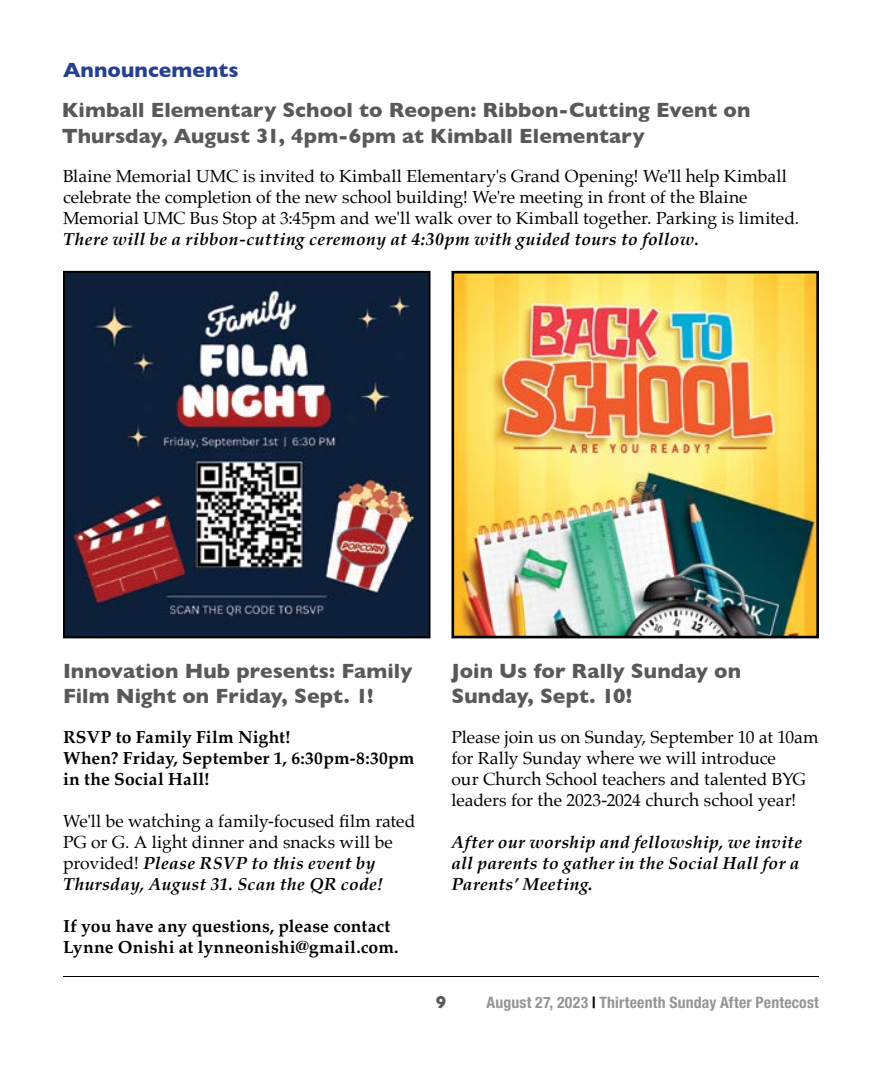
<style>
.page{position:relative;width:882px;height:1071px;background:#fff}
.page>*{position:absolute;margin:0;border:0;box-sizing:border-box;transform-origin:0 0}
.t1{font:700 21px/24.5px "Gill Sans";letter-spacing:.005em;color:#58595b}
.t2{font:700 21px "Gill Sans";letter-spacing:.005em;color:#25408f}
.t3{font:17.5px/21px "Palatino";color:#000}
.t4{font:italic 700 17.5px/21px "Palatino";letter-spacing:.02em;color:#000}
.t5{font:700 17.5px/21px "Palatino";letter-spacing:.01em;color:#000}
.t6{font:700 17.5px "Gill Sans";color:#58595b}
.t7{font:700 condensed 15.75px "Helvetica Neue LT Std";letter-spacing:.01em;color:#939598}
.s1{font-weight:700;font-style:italic}
.s2{color:#000}
</style>
<div class="page">
<hr style="left:63px;top:976px;width:756px;height:1px;background:#000">
<img style="left:456px;top:275px;width:359px;height:359px">
<div style="left:452px;top:271px;width:367px;height:367px;border:3px solid #000"></div>
<img style="left:66px;top:274px;width:362px;height:361px">
<div style="left:63px;top:271px;width:368px;height:367px;border:2px solid #000"></div>
<p class="t2" style="left:63px;top:54px;width:177px">Announcements</p>
<p class="t1" style="left:62px;top:97px;width:690px;line-height:25.2px">Kimball Elementary School to Reopen: Ribbon-Cutting Event on<br>Thursday, August 31, 4pm-6pm at Kimball Elementary</p>
<p class="t3" style="left:63px;top:166px;width:738px">Blaine Memorial UMC is invited to Kimball Elementary's Grand Opening! We'll help Kimball celebrate the completion of the new school building! We're meeting in front of the Blaine<br>Memorial UMC Bus Stop at 3:45pm and we'll walk over to Kimball together. Parking is limited.</p>
<p class="t4" style="left:63px;top:229px;width:637px">There will be a ribbon-cutting ceremony at 4:30pm with guided tours to follow.</p>
<p class="t1" style="left:63px;top:658px;width:351px">Innovation Hub presents: Family<br>Film Night on Friday, Sept. 1!</p>
<p class="t5" style="left:63px;top:726px;width:353px">RSVP to Family Film Night!<br>When? Friday, September 1, 6:30pm-8:30pm in the Social Hall!</p>
<p class="t3" style="left:63px;top:810px;width:354px">We'll be watching a family-focused film rated PG or G. A light dinner and snacks will be provided! <span class="s1">Please RSVP to this event by Thursday, August 31. Scan the QR code!</span></p>
<p class="t5" style="left:63px;top:915px;width:337px">If you have any questions, please contact<br>Lynne Onishi at lynneonishi@gmail.com.</p>
<p class="t1" style="left:452px;top:658px;width:291px">Join Us for Rally Sunday on<br>Sunday, Sept. 10!</p>
<p class="t3" style="left:452px;top:726px;width:369px">Please join us on Sunday, September 10 at 10am for Rally Sunday where we will introduce<br>our Church School teachers and talented BYG leaders for the 2023-2024 church school year!</p>
<p class="t4" style="left:452px;top:831px;width:352px">After our worship and fellowship, we invite all parents to gather in the Social Hall for a<br>Parents’ Meeting.</p>
<p class="t6" style="left:436px;top:988px;width:12px">9</p>
<p class="t7" style="left:487px;top:993px;width:334px">August 27, 2023 <span class="s2">|</span> Thirteenth Sunday After Pentecost</p>
</div>
